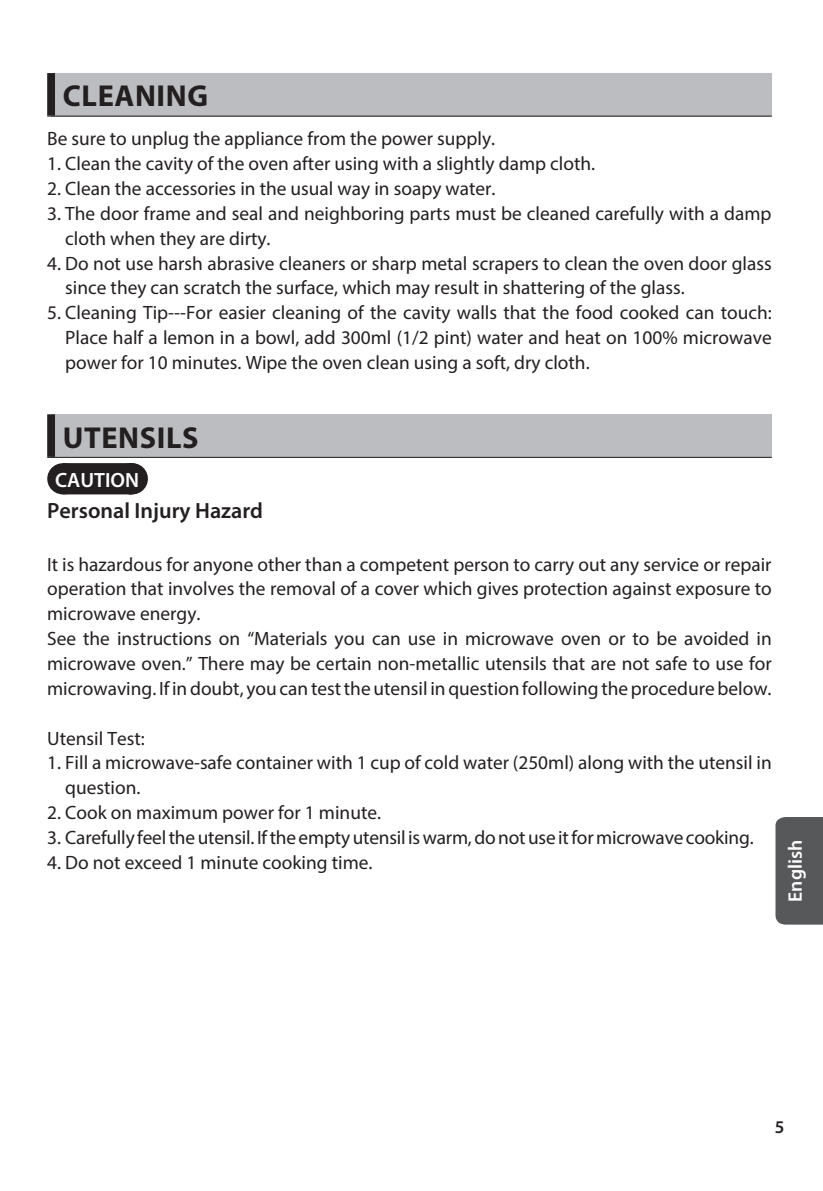
<style>
.page{position:relative;width:823px;height:1191px;background:#fff}
.page>*{position:absolute;margin:0;border:0;box-sizing:border-box;transform-origin:0 0}
.t1{font:700 30.4px "Myriad Pro";letter-spacing:.02em;color:#231f20}
.t2{font:600 22px "Myriad Pro";color:#231f20}
.t3{font:600 20.8px "Myriad Pro";color:#fff}
.t4{font:600 19.6px "Myriad Pro";color:#fff}
.t5{font:19.4px/24.8px "Myriad Pro";color:#231f20}
.t6{font:600 18px "Myriad Pro";color:#231f20}
</style>
<div class="page">
<div style="left:775px;top:817px;width:47px;height:107px;background:#57585a"></div>
<div style="left:63px;top:463px;width:68px;height:31px;background:#231f20"></div>
<svg style="left:97px;top:463px;width:30px;height:1px"></svg>
<hr style="left:131px;top:463px;width:1px;height:31px;background:#231f20">
<div style="left:51px;top:73px;width:720px;height:43px;background:#bcbdc0"></div>
<hr style="left:47px;top:116px;width:724px;height:1px;background:#231f20">
<div style="left:47px;top:73px;width:8px;height:43px;background:#231f20"></div>
<div style="left:51px;top:414px;width:720px;height:43px;background:#bcbdc0"></div>
<hr style="left:47px;top:457px;width:724px;height:1px;background:#231f20">
<div style="left:47px;top:414px;width:8px;height:43px;background:#231f20"></div>
<h1 class="t1" style="left:63px;top:76px;width:147px">CLEANING</h1>
<p class="t5" style="left:47px;top:126px;width:449px">Be sure to unplug the appliance from the power supply.</p>
<p class="t5" style="left:47px;top:151px;width:549px">1. Clean the cavity of the oven after using with a slightly damp cloth.</p>
<p class="t5" style="left:47px;top:176px;width:449px">2. Clean the accessories in the usual way in soapy water.</p>
<p class="t5" style="left:65px;top:201px;width:707px;text-indent:-18px">3. The door frame and seal and neighboring parts must be cleaned carefully with a damp cloth when they are dirty.</p>
<p class="t5" style="left:65px;top:250px;width:707px;text-indent:-18px">4. Do not use harsh abrasive cleaners or sharp metal scrapers to clean the oven door glass since they can scratch the surface, which may result in shattering of the glass.</p>
<p class="t5" style="left:65px;top:300px;width:707px;text-align:justify;text-indent:-18px">5. Cleaning Tip---For easier cleaning of the cavity walls that the food cooked can touch:<br>Place half a lemon in a bowl, add 300ml (1/2 pint) water and heat on 100% microwave power for 10 minutes. Wipe the oven clean using a soft, dry cloth.</p>
<h1 class="t1" style="left:63px;top:417px;width:137px">UTENSILS</h1>
<p class="t3" style="left:55px;top:466px;width:86px">CAUTION</p>
<p class="t2" style="left:47px;top:497px;width:217px">Personal Injury Hazard</p>
<p class="t5" style="left:47px;top:551px;width:725px">It is hazardous for anyone other than a competent person to carry out any service or repair operation that involves the removal of a cover which gives protection against exposure to microwave energy.<br>See the instructions on “Materials you can use in microwave oven or to be avoided in microwave oven.” There may be certain non-metallic utensils that are not safe to use for microwaving. If in doubt, you can test the utensil in question following the procedure below.</p>
<p class="t5" style="left:47px;top:725px;width:99px">Utensil Test:</p>
<p class="t5" style="left:65px;top:750px;width:707px;text-indent:-18px">1. Fill a microwave-safe container with 1 cup of cold water (250ml) along with the utensil in question.</p>
<p class="t5" style="left:47px;top:800px;width:335px">2. Cook on maximum power for 1 minute.</p>
<p class="t5" style="left:47px;top:824px;width:707px">3. Carefully feel the utensil. If the empty utensil is warm, do not use it for microwave cooking.</p>
<p class="t5" style="left:47px;top:849px;width:326px">4. Do not exceed 1 minute cooking time.</p>
<p class="t4" style="left:782px;top:901px;width:63px;rotate:-90deg">English</p>
<p class="t6" style="left:774px;top:1115px;width:11px">5</p>
</div>
